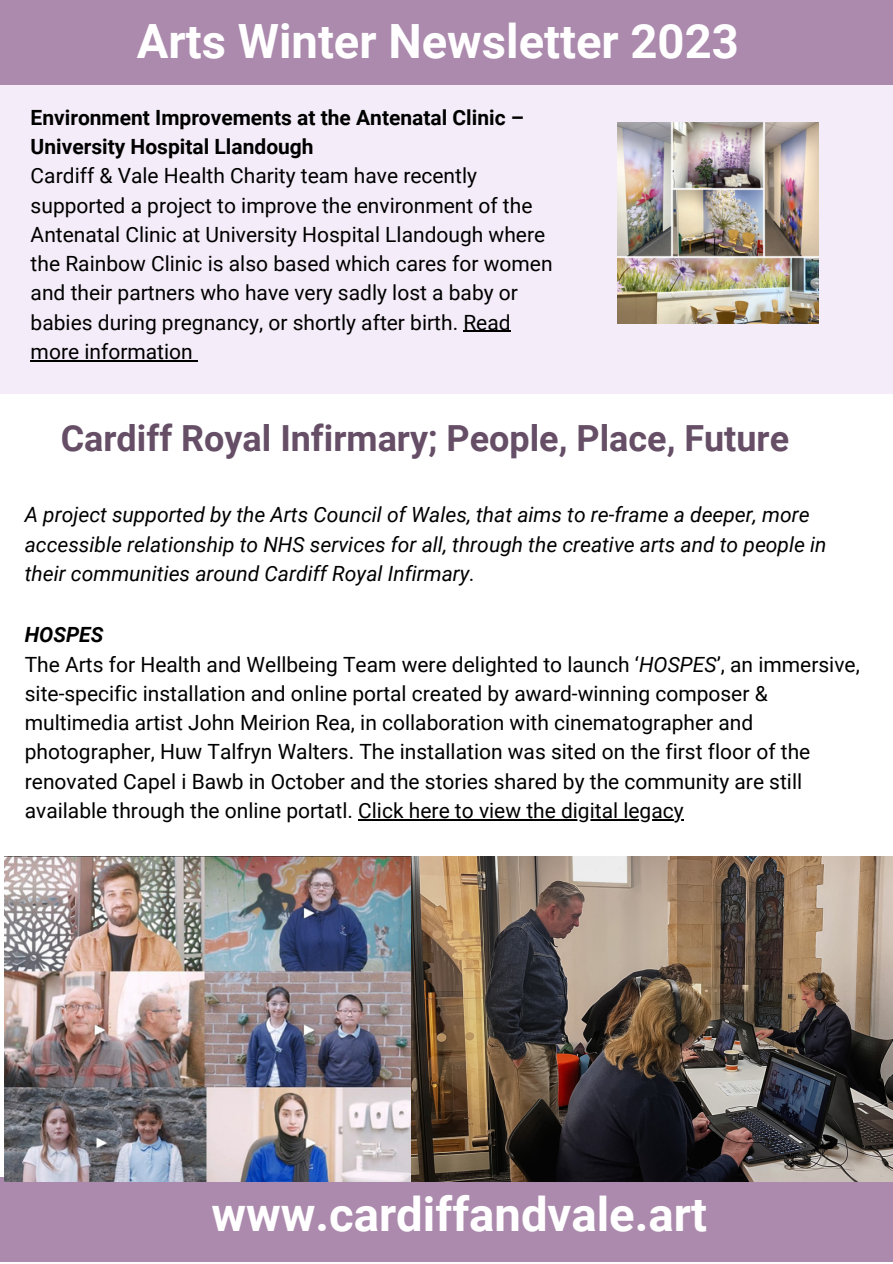
<style>
.page{position:relative;width:893px;height:1264px;background:#fff}
.page>*{position:absolute;margin:0;border:0;box-sizing:border-box;transform-origin:0 0}
.t1{font:700 47.25px "Roboto";color:#fff}
.t2{font:700 36px "Roboto";color:#654e66}
.t3{font:21px/29.2px "Roboto";color:#000}
.t4{font:italic 21px/29.2px "Roboto";color:#000}
.t5{font:700 21px/29.2px "Roboto";color:#000}
.s1{font-weight:700;font-style:italic}
.s2{font-style:italic}
</style>
<div class="page">
<div style="left:0;top:86px;width:892px;height:308px;background:#f4ecf8"></div>
<div style="left:0;top:0;width:892px;height:85px;background:#ac8aad"></div>
<div style="left:0;top:1176px;width:892px;height:85px;background:#ac8aad"></div>
<img style="left:617px;top:123px;width:201px;height:201px">
<hr style="left:463px;top:331px;width:47px;height:1px;background:#000">
<hr style="left:31px;top:360px;width:162px;height:1px;background:#000">
<img style="left:4px;top:856px;width:408px;height:325px">
<img style="left:412px;top:856px;width:480px;height:325px">
<hr style="left:358px;top:819px;width:325px;height:1px;background:#000">
<h1 class="t1" style="left:137px;top:14px;width:603px">Arts Winter Newsletter 2023</h1>
<p class="t5" style="left:31px;top:103px;width:495px">Environment Improvements at the Antenatal Clinic –<br>University Hospital Llandough</p>
<p class="t3" style="left:31px;top:162px;width:523px">Cardiff &amp; Vale Health Charity team have recently supported a project to improve the environment of the Antenatal Clinic at University Hospital Llandough where the Rainbow Clinic is also based which cares for women and their partners who have very sadly lost a baby or babies during pregnancy, or shortly after birth. Read more information</p>
<h2 class="t2" style="left:61px;top:418px;width:729px">Cardiff Royal Infirmary; People, Place, Future</h2>
<p class="t4" style="left:25px;top:500px;width:803px">A project supported by the Arts Council of Wales, that aims to re-frame a deeper, more accessible relationship to NHS services for all, through the creative arts and to people in their communities around Cardiff Royal Infirmary.</p>
<p class="t3" style="left:25px;top:620px;width:836px"><span class="s1">HOSPES<br></span>The Arts for Health and Wellbeing Team were delighted to launch ‘<span class="s2">HOSPES</span>’, an immersive, site-specific installation and online portal created by award-winning composer &amp; multimedia artist John Meirion Rea, in collaboration with cinematographer and photographer, Huw Talfryn Walters. The installation was sited on the first floor of the renovated Capel i Bawb in October and the stories shared by the community are still available through the online portatl. Click here to view the digital legacy</p>
<h1 class="t1" style="left:211px;top:1186px;width:497px">www.cardiffandvale.art</h1>
</div>
